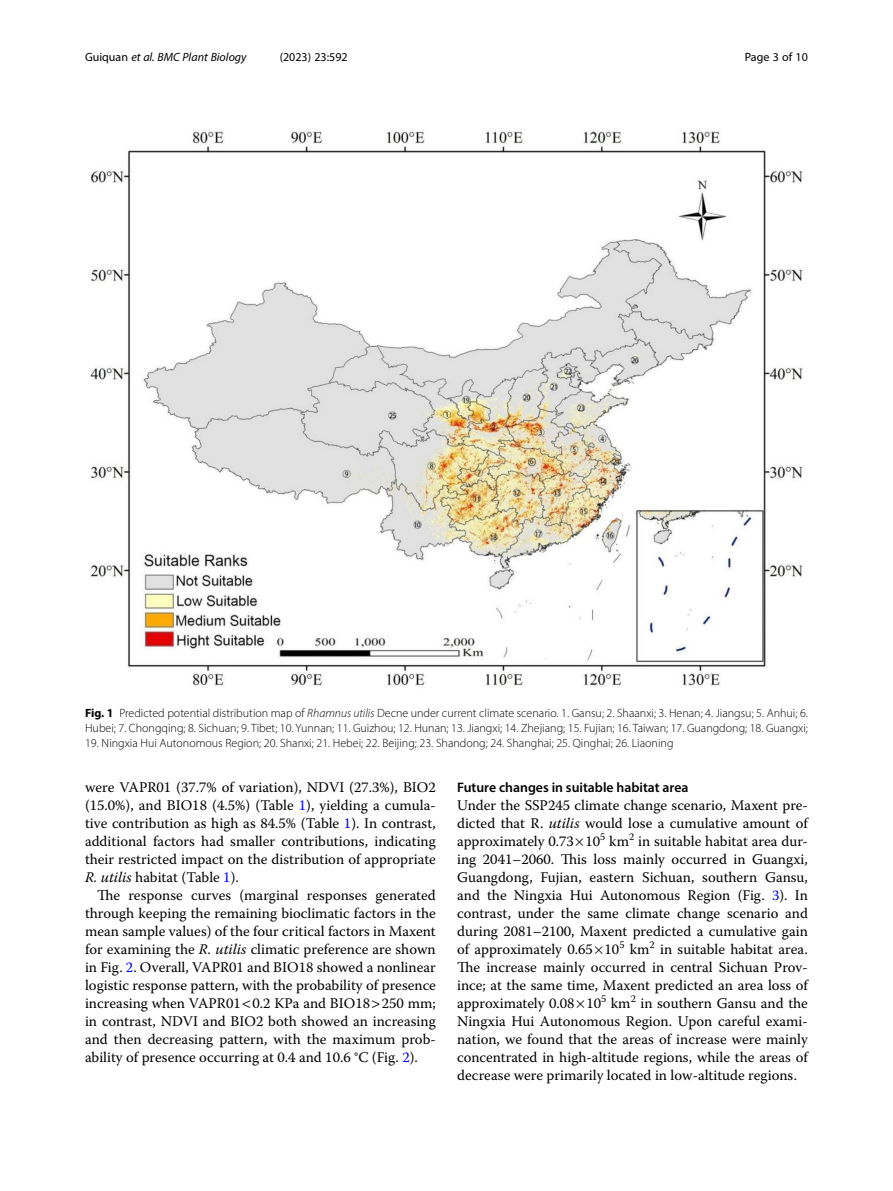
<style>
.page{position:relative;width:893px;height:1191px;background:#fff}
.page>*{position:absolute;margin:0;border:0;box-sizing:border-box;transform-origin:0 0}
.Body_Text{font:14.7px/18px "Warnock Pro";color:#000;text-align:justify}
.Body_Text_Indent{font:14.7px/18px "Warnock Pro";color:#000;text-align:justify}
.Head_2{font:600 13.8px "Myriad Pro";color:#000}
.Figure_Caption{font:300 12px/15px "Myriad Pro";color:#000}
.t1{font:italic 12px "Myriad Pro";color:#000}
.t2{font:12px "Myriad Pro";color:#000}
.s1{font-style:normal}
.s2{font-weight:700}
.s3{font-style:italic}
.s4{color:#00f}
</style>
<div class="page">
<img style="left:90px;top:131px;width:713px;height:555px">
<p class="t1" style="left:85px;top:50px;width:163px"><span class="s1">Guiquan</span> et al. BMC Plant Biology</p>
<p class="t2" style="left:280px;top:50px;width:70px">(2023) 23:592</p>
<p class="t2" style="left:745px;top:50px;width:65px">Page 3 of 10</p>
<p class="Figure_Caption" style="left:85px;top:706px;width:724px"><span class="s2">Fig. 1</span> Predicted potential distribution map of <span class="s3">Rhamnus utilis</span> Decne under current climate scenario. 1. Gansu; 2. Shaanxi; 3. Henan; 4. Jiangsu; 5. Anhui; 6.<br>Hubei; 7. Chongqing; 8. Sichuan; 9. Tibet; 10. Yunnan; 11. Guizhou; 12. Hunan; 13. Jiangxi; 14. Zhejiang; 15. Fujian; 16. Taiwan; 17. Guangdong; 18. Guangxi;</p>
<p class="Figure_Caption" style="left:85px;top:736px;width:590px">19. Ningxia Hui Autonomous Region; 20. Shanxi; 21. Hebei; 22. Beijing; 23. Shandong; 24. Shanghai; 25. Qinghai; 26. Liaoning</p>
<p class="Body_Text" style="left:85px;top:778px;width:352px">were VAPR01 (37.7% of variation), NDVI (27.3%), BIO2 (15.0%), and BIO18 (4.5%) (Table <span class="s4">1</span>), yielding a cumula&shy;tive contribution as high as 84.5% (Table <span class="s4">1</span>). In contrast, additional factors had smaller contributions, indicating their restricted impact on the distribution of appropriate <span class="s3">R. utilis</span> habitat (Table <span class="s4">1</span>).</p>
<p class="Body_Text_Indent" style="left:85px;top:886px;width:352px;text-indent:12px">The response curves (marginal responses generated through keeping the remaining bioclimatic factors in the mean sample values) of the four critical factors in Maxent for examining the <span class="s3">R. utilis</span> climatic preference are shown in Fig. <span class="s4">2</span>. Overall, VAPR01 and BIO18 showed a nonlinear logistic response pattern, with the probability of presence increasing when VAPR01 0.2 KPa and BIO18 250 mm; in contrast, NDVI and BIO2 both showed an increasing and then decreasing pattern, with the maximum prob&shy;ability of presence occurring at 0.4 and 10.6 °C (Fig. <span class="s4">2</span>).</p>
<p class="Head_2" style="left:457px;top:779px;width:233px">Future changes in suitable habitat area</p>
<p class="Body_Text" style="left:457px;top:796px;width:352px">Under the SSP245 climate change scenario, Maxent pre&shy;dicted that R. <span class="s3">utilis</span> would lose a cumulative amount of approximately 0.73 10<sup>5</sup> km<sup>2</sup> in suitable habitat area dur&shy;ing 2041–2060. This loss mainly occurred in Guangxi, Guangdong, Fujian, eastern Sichuan, southern Gansu, and the Ningxia Hui Autonomous Region (Fig. <span class="s4">3</span>). In contrast, under the same climate change scenario and during 2081–2100, Maxent predicted a cumulative gain of approximately 0.65 10<sup>5</sup> km<sup>2</sup> in suitable habitat area.<br>The increase mainly occurred in central Sichuan Prov&shy;ince; at the same time, Maxent predicted an area loss of approximately 0.08 10<sup>5</sup> km<sup>2</sup> in southern Gansu and the Ningxia Hui Autonomous Region. Upon careful exami&shy;nation, we found that the areas of increase were mainly concentrated in high-altitude regions, while the areas of decrease were primarily located in low-altitude regions.</p>
</div>
